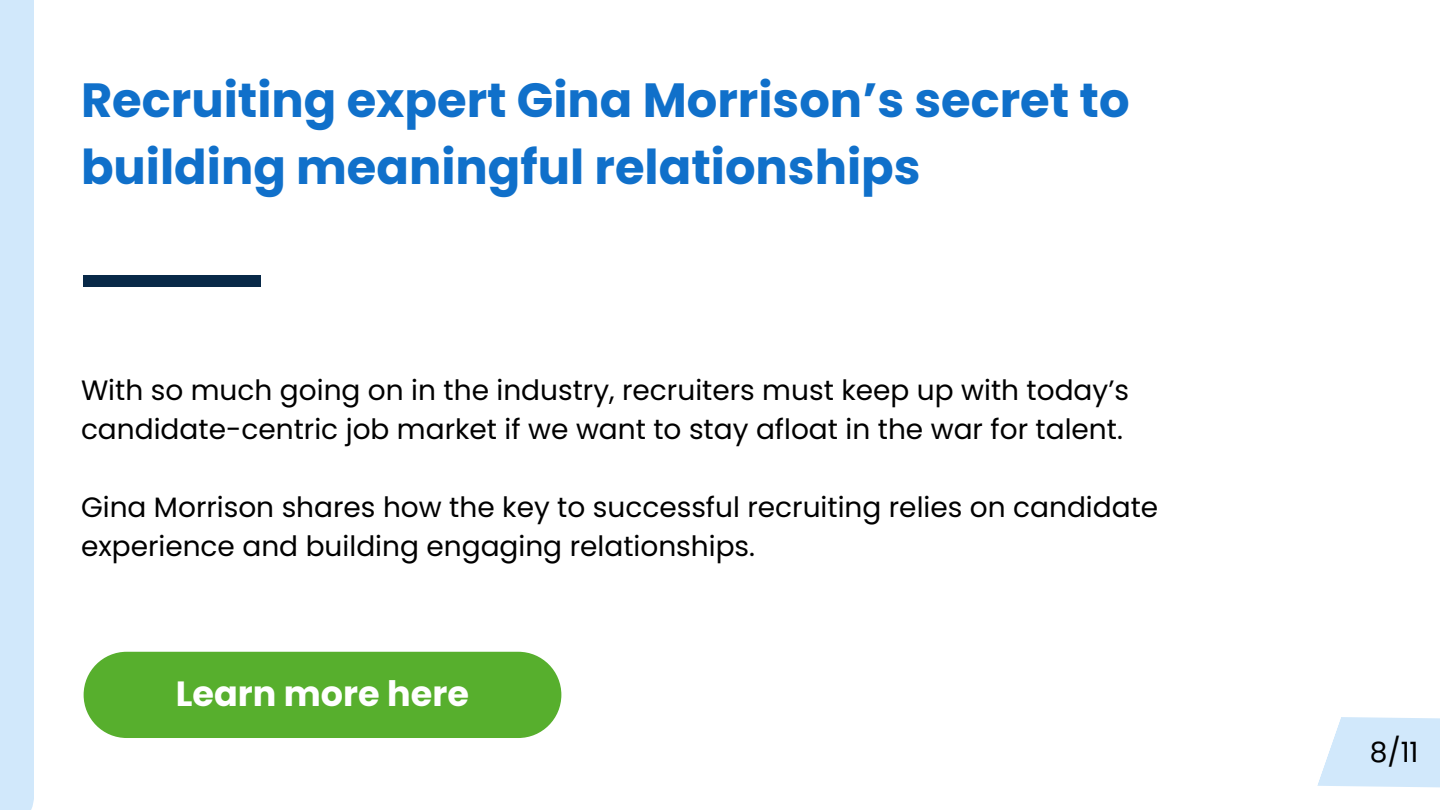
<style>
.page{position:relative;width:1440px;height:810px;background:#fff}
.page>*{position:absolute;margin:0;border:0;box-sizing:border-box;transform-origin:0 0}
.t1{font:700 48px/66.8px "Poppins";color:#1070ca}
.t2{font:700 35px "Poppins";color:#fff}
.t3{font:28px/39px "Poppins";color:#000}
</style>
<div class="page">
<div style="left:0;top:0;width:34px;height:810px;background:#d1e8fb"></div>
<div style="left:83px;top:276px;width:177px;height:11px;background:#082948"></div>
<div style="left:84px;top:652px;width:477px;height:86px;background:#57af2d;border-radius:43px"></div>
<svg style="left:1317px;top:717px;width:123px;height:71px;background:#d6eafb"></svg>
<p class="t1" style="left:81px;top:67px;width:1050px">Recruiting expert Gina Morrison’s secret to building meaningful relationships</p>
<p class="t3" style="left:81px;top:371px;width:1050px">With so much going on in the industry, recruiters must keep up with today’s candidate-centric job market if we want to stay afloat in the war for talent.</p>
<p class="t3" style="left:81px;top:488px;width:1079px">Gina Morrison shares how the key to successful recruiting relies on candidate experience and building engaging relationships.</p>
<p class="t2" style="left:176px;top:670px;width:294px">Learn more here</p>
<p class="t3" style="left:1370px;top:732px;width:50px">8/11</p>
</div>
